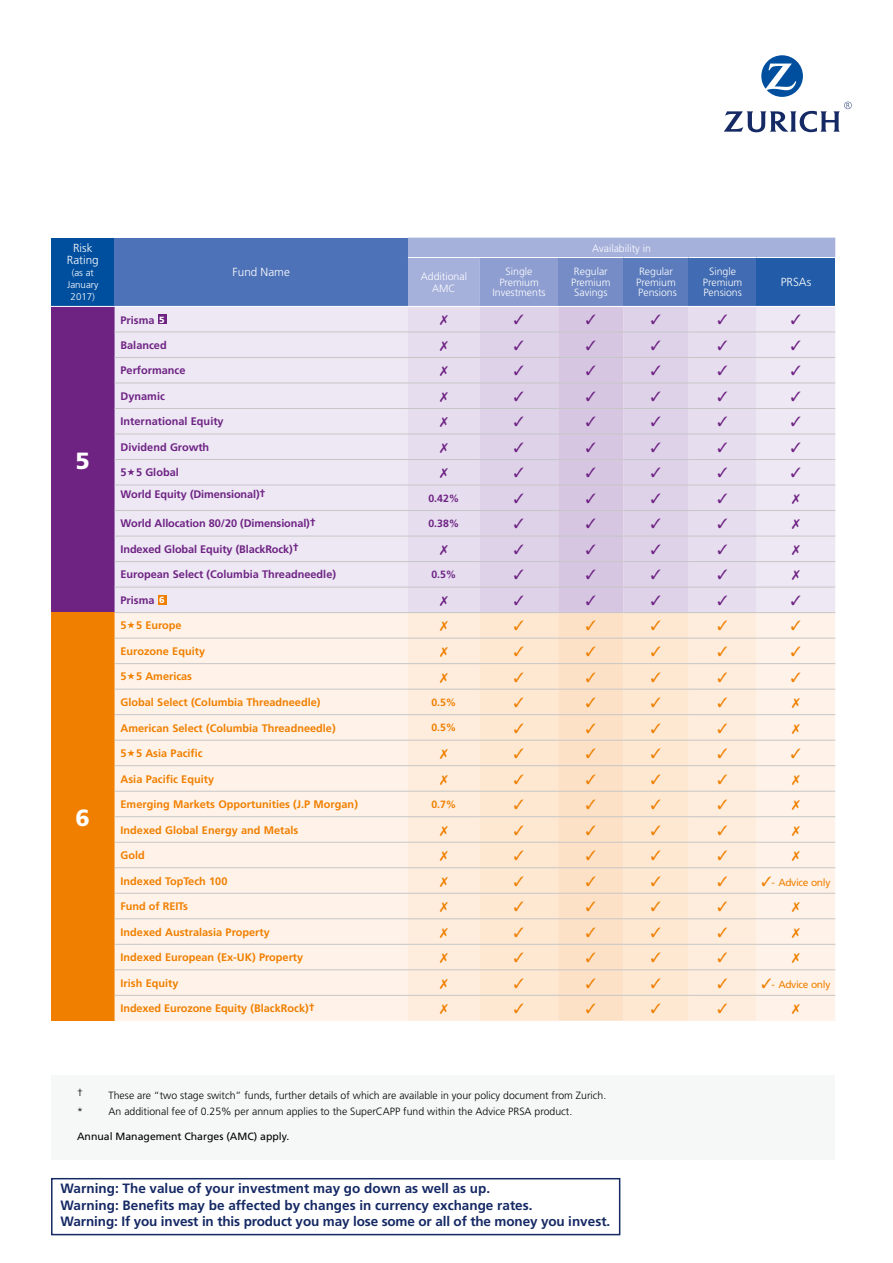
<style>
.page{position:relative;width:893px;height:1263px;background:#fff}
.page>*{position:absolute;margin:0;border:0;box-sizing:border-box;transform-origin:0 0}
.t1{font:900 23.4px "Frutiger";color:#fff}
.t2{font:700 13.5px/16.5px "Frutiger";color:#152964}
.t3{font:300 11.7px/12px "Frutiger";color:#fff;text-align:center}
.t4{font:700 10.95px "Frutiger";color:#f07f00}
.t5{font:700 10.95px "Frutiger";color:#6e2383}
.t6{font:300 10.5px "Frutiger";color:#000}
.t7{font:300 10.5px/10.5px "Frutiger";color:#fff;text-align:center}
.t8{font:10.5px "Frutiger";color:#000}
.t9{font:700 10.5px "Frutiger";color:#6e2383}
.t10{font:700 10.5px "Frutiger";color:#f07f00}
.t11{font:10.2px "Frutiger";letter-spacing:-.03em;color:#f07f00}
.t12{font:300 9.75px/12px "Frutiger";color:#fff;text-align:center}
.s1{font-weight:900;font-size:9px;color:#fff}
.s2{font-size:10.5px}
</style>
<div class="page">
<div style="left:51px;top:1178px;width:569px;height:57px;border:2px solid #152964"></div>
<svg style="left:724px;top:55px;width:128px;height:77px"></svg>
<div style="left:51px;top:1075px;width:784px;height:85px;background:#f6f8f7"></div>
<div style="left:51px;top:238px;width:64px;height:68px;background:#004f9f"></div>
<div style="left:115px;top:238px;width:293px;height:68px;background:#4e72b7"></div>
<div style="left:51px;top:306px;width:64px;height:307px;background:#6e2383"></div>
<div style="left:115px;top:307px;width:293px;height:305px;background:#eee8f5"></div>
<div style="left:51px;top:613px;width:64px;height:408px;background:#f07f00"></div>
<div style="left:115px;top:613px;width:293px;height:408px;background:#fff3e9"></div>
<hr style="left:51px;top:306px;width:64px;height:1px;background:#fff">
<hr style="left:115px;top:357px;width:293px;height:1px;background:#c6c6c6">
<hr style="left:115px;top:383px;width:293px;height:1px;background:#c6c6c6">
<hr style="left:115px;top:408px;width:293px;height:1px;background:#c6c6c6">
<hr style="left:115px;top:485px;width:293px;height:1px;background:#c6c6c6">
<hr style="left:115px;top:612px;width:293px;height:1px;background:#c6c6c6">
<hr style="left:115px;top:510px;width:293px;height:1px;background:#c6c6c6">
<hr style="left:115px;top:536px;width:293px;height:1px;background:#c6c6c6">
<hr style="left:115px;top:434px;width:293px;height:1px;background:#c6c6c6">
<hr style="left:115px;top:587px;width:293px;height:1px;background:#c6c6c6">
<hr style="left:115px;top:459px;width:293px;height:1px;background:#c6c6c6">
<hr style="left:115px;top:765px;width:293px;height:1px;background:#c6c6c6">
<hr style="left:115px;top:791px;width:293px;height:1px;background:#c6c6c6">
<hr style="left:115px;top:816px;width:293px;height:1px;background:#c6c6c6">
<hr style="left:115px;top:842px;width:293px;height:1px;background:#c6c6c6">
<hr style="left:115px;top:867px;width:293px;height:1px;background:#c6c6c6">
<hr style="left:115px;top:995px;width:293px;height:1px;background:#c6c6c6">
<hr style="left:115px;top:638px;width:293px;height:1px;background:#c6c6c6">
<hr style="left:115px;top:663px;width:293px;height:1px;background:#c6c6c6">
<hr style="left:115px;top:689px;width:293px;height:1px;background:#c6c6c6">
<hr style="left:115px;top:714px;width:293px;height:1px;background:#c6c6c6">
<hr style="left:115px;top:561px;width:293px;height:1px;background:#c6c6c6">
<hr style="left:115px;top:740px;width:293px;height:1px;background:#c6c6c6">
<hr style="left:115px;top:332px;width:293px;height:1px;background:#c6c6c6">
<hr style="left:115px;top:893px;width:293px;height:1px;background:#c6c6c6">
<hr style="left:115px;top:918px;width:293px;height:1px;background:#c6c6c6">
<hr style="left:115px;top:969px;width:293px;height:1px;background:#c6c6c6">
<hr style="left:115px;top:944px;width:293px;height:1px;background:#c6c6c6">
<div style="left:158px;top:315px;width:8px;height:9px;background:#6e2383"></div>
<div style="left:158px;top:595px;width:8px;height:9px;background:#f07f00"></div>
<svg style="left:128px;top:469px;width:7px;height:7px"></svg>
<svg style="left:128px;top:622px;width:7px;height:7px"></svg>
<svg style="left:128px;top:673px;width:7px;height:7px"></svg>
<svg style="left:128px;top:749px;width:7px;height:7px"></svg>
<svg style="left:408px;top:238px;width:427px;height:783px;background:#e6dadd"></svg>
<p class="t3" style="left:67px;top:243px;width:33px">Risk<br>Rating</p>
<p class="t12" style="left:67px;top:267px;width:33px">(as at<br>January<br>2017)</p>
<p class="t3" style="left:233px;top:267px;width:59px">Fund Name</p>
<p class="t7" style="left:592px;top:243px;width:60px">Availability in</p>
<p class="t7" style="left:421px;top:270px;width:48px;line-height:12.6px">Additional<br>AMC</p>
<p class="t7" style="left:492px;top:267px;width:55px">Single<br>Premium<br>Investments</p>
<p class="t7" style="left:571px;top:267px;width:41px;text-align:left">Regular<br>Premium<br>Savings</p>
<p class="t7" style="left:636px;top:267px;width:42px;text-align:left">Regular<br>Premium<br>Pensions</p>
<p class="t7" style="left:703px;top:267px;width:41px">Single<br>Premium<br>Pensions</p>
<p class="t3" style="left:781px;top:276px;width:32px">PRSAs</p>
<h1 class="t1" style="left:76px;top:446px;width:16px">5</h1>
<h1 class="t1" style="left:76px;top:804px;width:16px">6</h1>
<p class="t5" style="left:121px;top:314px;width:46px">Prisma <span class="s1">5</span></p>
<p class="t5" style="left:121px;top:339px;width:48px">Balanced</p>
<p class="t5" style="left:121px;top:364px;width:66px">Performance</p>
<p class="t5" style="left:121px;top:390px;width:46px">Dynamic</p>
<p class="t5" style="left:121px;top:415px;width:105px">International Equity</p>
<p class="t5" style="left:121px;top:441px;width:90px">Dividend Growth</p>
<p class="t5" style="left:121px;top:466px;width:60px">5 5 Global</p>
<p class="t5" style="left:121px;top:488px;width:147px">World Equity (Dimensional)†</p>
<p class="t9" style="left:428px;top:492px;width:32px">0.42%</p>
<p class="t5" style="left:121px;top:517px;width:197px">World Allocation 80/20 (Dimensional)†</p>
<p class="t9" style="left:428px;top:517px;width:32px">0.38%</p>
<p class="t5" style="left:121px;top:543px;width:180px">Indexed Global Equity (BlackRock)†</p>
<p class="t5" style="left:121px;top:568px;width:217px">European Select (Columbia Threadneedle)</p>
<p class="t9" style="left:431px;top:568px;width:27px">0.5%</p>
<p class="t5" style="left:121px;top:594px;width:46px">Prisma <span class="s1">6</span></p>
<p class="t4" style="left:121px;top:619px;width:63px">5 5 Europe</p>
<p class="t4" style="left:121px;top:645px;width:86px">Eurozone Equity</p>
<p class="t4" style="left:121px;top:670px;width:73px">5 5 Americas</p>
<p class="t4" style="left:121px;top:696px;width:201px">Global Select (Columbia Threadneedle)</p>
<p class="t10" style="left:431px;top:696px;width:27px">0.5%</p>
<p class="t4" style="left:121px;top:721px;width:217px">American Select (Columbia Threadneedle)</p>
<p class="t10" style="left:431px;top:721px;width:27px">0.5%</p>
<p class="t4" style="left:121px;top:747px;width:84px">5 5 Asia Pacific</p>
<p class="t4" style="left:121px;top:772px;width:95px">Asia Pacific Equity</p>
<p class="t4" style="left:121px;top:798px;width:239px">Emerging Markets Opportunities (J.P Morgan)</p>
<p class="t10" style="left:431px;top:798px;width:27px">0.7%</p>
<p class="t4" style="left:121px;top:823px;width:179px">Indexed Global Energy and Metals</p>
<p class="t4" style="left:121px;top:849px;width:26px">Gold</p>
<p class="t4" style="left:121px;top:874px;width:108px">Indexed TopTech 100</p>
<p class="t11" style="left:761px;top:876px;width:71px">✓<span class="s2">-</span> Advice only</p>
<p class="t4" style="left:121px;top:900px;width:69px">Fund of REITs</p>
<p class="t4" style="left:121px;top:925px;width:151px">Indexed Australasia Property</p>
<p class="t4" style="left:121px;top:951px;width:184px">Indexed European (Ex-UK) Property</p>
<p class="t4" style="left:121px;top:976px;width:59px">Irish Equity</p>
<p class="t11" style="left:761px;top:978px;width:71px">✓<span class="s2">-</span> Advice only</p>
<p class="t4" style="left:121px;top:1002px;width:196px">Indexed Eurozone Equity (BlackRock)†</p>
<p class="t6" style="left:77px;top:1086px;width:7px">†</p>
<p class="t6" style="left:109px;top:1089px;width:499px">These are “two stage switch” funds, further details of which are available in your policy document from Zurich.</p>
<p class="t6" style="left:77px;top:1105px;width:7px">*</p>
<p class="t6" style="left:109px;top:1105px;width:465px">An additional fee of 0.25% per annum applies to the SuperCAPP fund within the Advice PRSA product.</p>
<p class="t8" style="left:77px;top:1130px;width:214px">Annual Management Charges (AMC) apply.</p>
<p class="t2" style="left:61px;top:1180px;width:551px">Warning: The value of your investment may go down as well as up.<br>Warning: Benefits may be affected by changes in currency exchange rates.<br>Warning: If you invest in this product you may lose some or all of the money you invest.</p>
</div>
